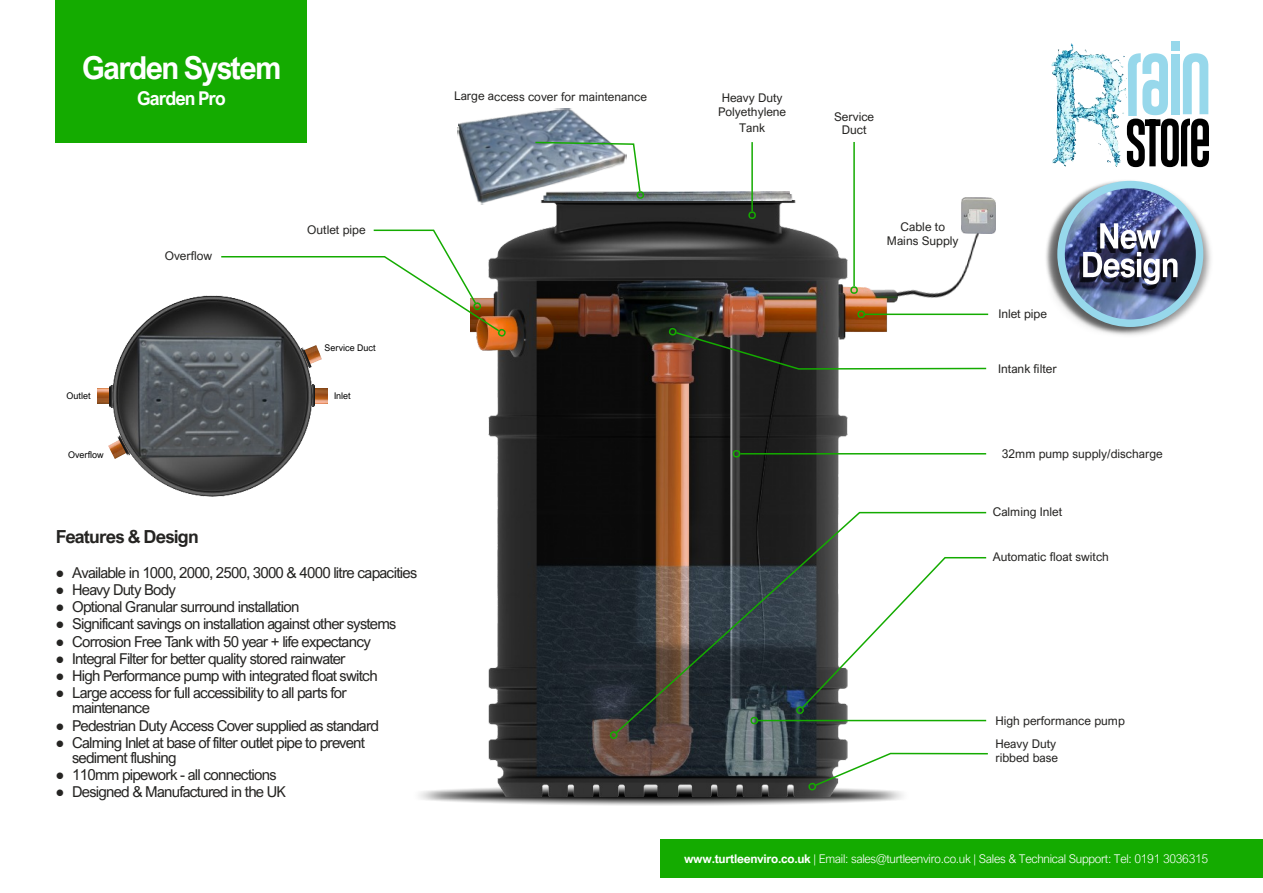
<style>
.page{position:relative;width:1263px;height:893px;background:#fff}
.page>*{position:absolute;margin:0;border:0;box-sizing:border-box;transform-origin:0 0}
.t1{font:700 31.65px "Arial Nova";letter-spacing:-.05em;color:#fff;scale:.95 1}
.t2{font:700 18.9px "Arial Nova";letter-spacing:-.055em;color:#fff;scale:.95 1}
.t3{font:700 18px "Arial Nova";letter-spacing:-.045em;color:#252422}
.t4{font:15px/15px "Arial Nova";letter-spacing:-.05em;color:#252422}
.t5{font:12px/13.8px "Arial Nova";color:#252422;text-align:center}
.t6{font:300 12px "Arial Nova";letter-spacing:-.025em;color:#fff}
.t7{font:9.15px "Arial Nova";color:#000}
.s1{font-family:"Times New Roman"}
.s2{font-weight:700}
</style>
<div class="page">
<img style="left:899px;top:199px;width:88px;height:117px">
<img style="left:419px;top:788px;width:484px;height:17px">
<img style="left:470px;top:201px;width:429px;height:595px">
<img style="left:962px;top:197px;width:34px;height:36px">
<div style="left:660px;top:839px;width:603px;height:38px;background:#14ab00"></div>
<svg style="left:669px;top:328px;width:318px;height:42px"></svg>
<hr style="left:865px;top:314px;width:123px;height:1px;background:#14ab00">
<svg style="left:857px;top:311px;width:8px;height:7px"></svg>
<hr style="left:853px;top:142px;width:2px;height:144px;background:#14ab00">
<svg style="left:850px;top:286px;width:8px;height:8px"></svg>
<svg style="left:614px;top:511px;width:373px;height:224px"></svg>
<svg style="left:610px;top:731px;width:8px;height:8px"></svg>
<svg style="left:796px;top:556px;width:191px;height:158px"></svg>
<hr style="left:740px;top:453px;width:246px;height:1px;background:#14ab00">
<svg style="left:733px;top:450px;width:7px;height:7px"></svg>
<img style="left:627px;top:191px;width:168px;height:10px">
<img style="left:457px;top:108px;width:170px;height:99px">
<svg style="left:534px;top:141px;width:110px;height:58px"></svg>
<hr style="left:751px;top:142px;width:2px;height:69px;background:#14ab00">
<svg style="left:748px;top:211px;width:8px;height:8px"></svg>
<div style="left:55px;top:0;width:252px;height:143px;background:#14ab00"></div>
<img style="left:108px;top:444px;width:4px;height:10px">
<img style="left:312px;top:353px;width:10px;height:11px">
<img style="left:97px;top:388px;width:13px;height:16px">
<img style="left:110px;top:385px;width:2px;height:22px">
<img style="left:315px;top:388px;width:12px;height:15px">
<img style="left:312px;top:385px;width:3px;height:21px">
<img style="left:112px;top:296px;width:200px;height:200px">
<svg style="left:220px;top:229px;width:286px;height:124px"></svg>
<img style="left:1051px;top:43px;width:21px;height:124px">
<div style="left:1171px;top:41px;width:8px;height:9px;background:#97d8eb"></div>
<svg style="left:1127px;top:53px;width:82px;height:114px"></svg>
<img style="left:1203px;top:227px;width:8px;height:63px">
<img style="left:1046px;top:180px;width:157px;height:155px">
<img style="left:1061px;top:185px;width:138px;height:138px;border-radius:50%">
<div style="left:1057px;top:181px;width:146px;height:146px;border:8px solid #97d8eb;border-radius:50%"></div>
<img style="left:1080px;top:223px;width:97px;height:67px">
<svg style="left:1083px;top:223px;width:94px;height:61px"></svg>
<svg style="left:808px;top:752px;width:180px;height:38px"></svg>
<h1 class="t1" style="left:82px;top:56px;width:211px">Garden System</h1>
<p class="t2" style="left:137px;top:91px;width:95px">Garden Pro</p>
<p class="t5" style="left:165px;top:250px;width:49px">Overflow</p>
<p class="t5" style="left:307px;top:224px;width:60px">Outlet pipe</p>
<p class="t7" style="left:325px;top:344px;width:53px">Service Duct</p>
<p class="t7" style="left:67px;top:392px;width:26px">Outlet</p>
<p class="t7" style="left:334px;top:392px;width:18px">Inlet</p>
<p class="t7" style="left:68px;top:451px;width:37px">Overflow</p>
<p class="t3" style="left:56px;top:530px;width:145px">Features &amp; Design</p>
<p class="t4" style="left:55px;top:566px;width:363px"><span class="s1">●</span> Available in 1000, 2000, 2500, 3000 &amp; 4000 litre capacities</p>
<p class="t4" style="left:55px;top:583px;width:122px"><span class="s1">●</span> Heavy Duty Body</p>
<p class="t4" style="left:55px;top:601px;width:246px"><span class="s1">●</span> Optional Granular surround installation</p>
<p class="t4" style="left:55px;top:618px;width:342px"><span class="s1">●</span> Significant savings on installation against other systems</p>
<p class="t4" style="left:55px;top:635px;width:317px"><span class="s1">●</span> Corrosion Free Tank with 50 year + life expectancy</p>
<p class="t4" style="left:55px;top:652px;width:292px"><span class="s1">●</span> Integral Filter for better quality stored rainwater</p>
<p class="t4" style="left:55px;top:670px;width:324px"><span class="s1">●</span> High Performance pump with integrated float switch</p>
<p class="t4" style="left:72px;top:687px;width:276px;text-indent:-17px"><span class="s1">●</span> Large access for full accessibility to all parts for maintenance</p>
<p class="t4" style="left:55px;top:719px;width:325px"><span class="s1">●</span> Pedestrian Duty Access Cover supplied as standard</p>
<p class="t4" style="left:72px;top:736px;width:294px;text-indent:-17px"><span class="s1">●</span> Calming Inlet at base of filter outlet pipe to prevent sediment flushing</p>
<p class="t4" style="left:55px;top:769px;width:223px"><span class="s1">●</span> 110mm pipework - all connections</p>
<p class="t4" style="left:55px;top:786px;width:232px"><span class="s1">●</span> Designed &amp; Manufactured in the UK</p>
<p class="t5" style="left:454px;top:91px;width:194px">Large access cover for maintenance</p>
<p class="t5" style="left:718px;top:92px;width:70px">Heavy Duty<br>Polyethylene</p>
<p class="t5" style="left:739px;top:122px;width:28px">Tank</p>
<p class="t5" style="left:834px;top:110px;width:42px">Service<br>Duct</p>
<p class="t5" style="left:887px;top:221px;width:73px">Cable to<br>Mains Supply</p>
<p class="t5" style="left:998px;top:308px;width:50px">Inlet pipe</p>
<p class="t5" style="left:998px;top:363px;width:60px">Intank filter</p>
<p class="t5" style="left:1002px;top:448px;width:162px">32mm pump supply/discharge</p>
<p class="t5" style="left:993px;top:506px;width:71px">Calming Inlet</p>
<p class="t5" style="left:993px;top:551px;width:118px">Automatic float switch</p>
<p class="t5" style="left:995px;top:715px;width:131px">High performance pump</p>
<p class="t5" style="left:995px;top:738px;width:64px;text-align:left">Heavy Duty ribbed base</p>
<p class="t6" style="left:684px;top:854px;width:526px"><span class="s2">www.turtleenviro.co.uk</span> | Email: sales@turtleenviro.co.uk | Sales &amp; Technical Support: Tel: 0191 3036315</p>
</div>
